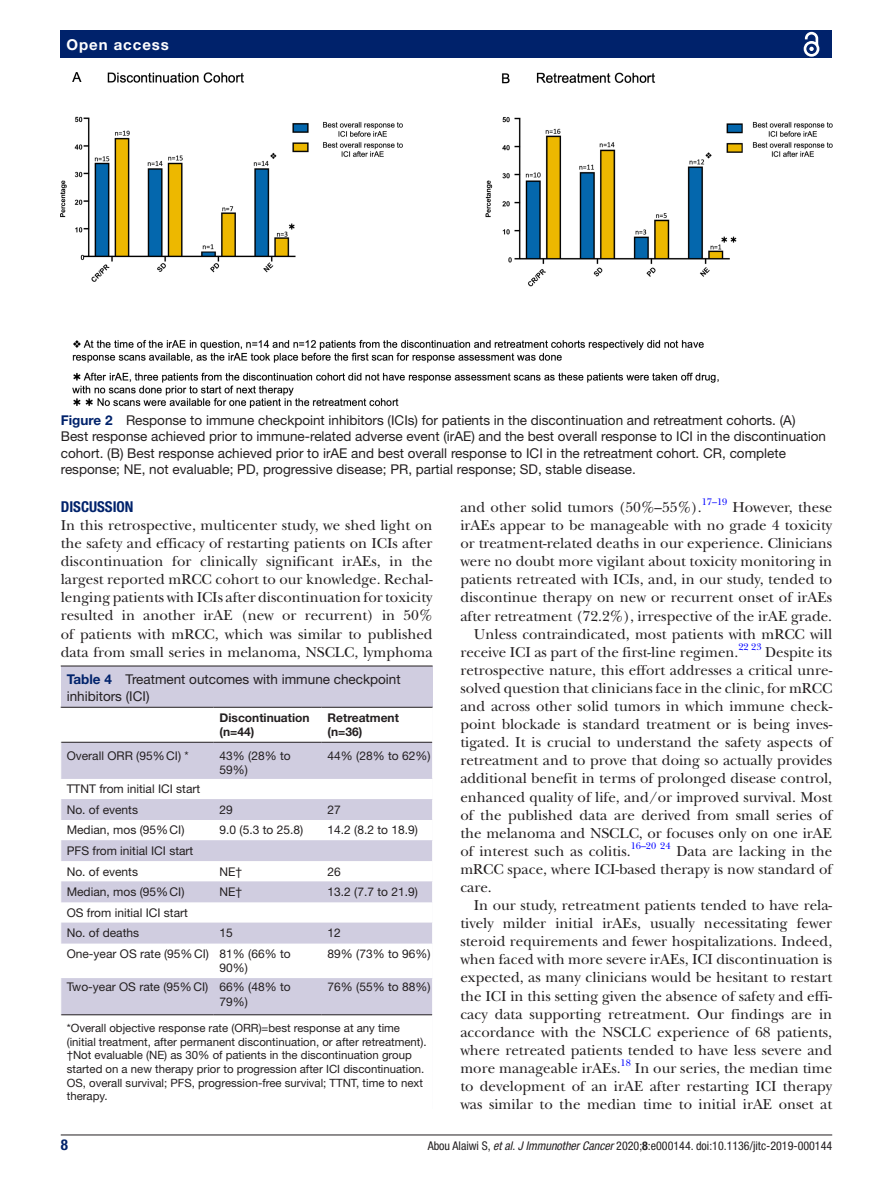
<style>
.page{position:relative;width:893px;height:1191px;background:#fff}
.page>*{position:absolute;margin:0;border:0;box-sizing:border-box;transform-origin:0 0}
.t1{font:15px/18.1px "New Baskerville";color:#231f20;text-align:justify}
.t2{font:700 condensed 15px "Helvetica Neue LT Std";color:#00226b}
.t3{font:700 15px "Helvetica Neue LT Std";letter-spacing:.065em;color:#fff}
.t4{font:13.5px/16.2px "Helvetica Neue LT Std";color:#231f20}
.t5{font:12px/14.4px "Helvetica Neue LT Std";color:#231f20}
.t6{font:condensed 12px "Helvetica Neue LT Std";color:#231f20}
.t7{font:700 12px/14.4px "Helvetica Neue LT Std";color:#231f20}
.t8{font:11.4px/13.6px "Helvetica Neue LT Std";color:#231f20}
.t9{font:9.9px "New Baskerville";color:#00f}
.s1{font-weight:700;color:#00226b}
.s2{font-style:italic}
.s3{font-weight:700}
</style>
<div class="page">
<hr style="left:61px;top:1134px;width:771px;height:1px;background:#231f20">
<div style="left:61px;top:31px;width:771px;height:27px;background:#00226b"></div>
<svg style="left:803px;top:31px;width:17px;height:26px"></svg>
<img style="left:61px;top:73px;width:771px;height:334px">
<div style="left:61px;top:666px;width:372px;height:443px;background:#d0cde0"></div>
<hr style="left:61px;top:665px;width:372px;height:1px;background:#231f20">
<div style="left:61px;top:708px;width:371px;height:401px;background:#fff"></div>
<svg style="left:61px;top:743px;width:371px;height:271px"></svg>
<hr style="left:61px;top:707px;width:153px;height:1px;background:#231f20">
<hr style="left:61px;top:742px;width:153px;height:1px;background:#231f20">
<hr style="left:214px;top:707px;width:108px;height:1px;background:#231f20">
<hr style="left:214px;top:742px;width:108px;height:1px;background:#231f20">
<hr style="left:322px;top:707px;width:111px;height:1px;background:#231f20">
<hr style="left:322px;top:742px;width:110px;height:1px;background:#231f20">
<hr style="left:214px;top:1014px;width:108px;height:1px;background:#231f20">
<hr style="left:322px;top:1014px;width:110px;height:1px;background:#231f20">
<hr style="left:61px;top:1014px;width:153px;height:1px;background:#231f20">
<hr style="left:432px;top:707px;width:1px;height:35px;background:#fff">
<hr style="left:432px;top:742px;width:1px;height:36px;background:#fff">
<svg style="left:432px;top:778px;width:1px;height:165px"></svg>
<hr style="left:432px;top:943px;width:1px;height:35px;background:#fff">
<hr style="left:432px;top:978px;width:1px;height:36px;background:#fff">
<hr style="left:432px;top:1014px;width:1px;height:95px;background:#fff">
<hr style="left:67px;top:1044px;width:366px;height:2px;background:#fff">
<hr style="left:67px;top:1072px;width:366px;height:1px;background:#fff">
<hr style="left:67px;top:1099px;width:366px;height:2px;background:#fff">
<p class="t3" style="left:66px;top:35px;width:104px">Open access</p>
<p class="t4" style="left:61px;top:412px;width:767px"><span class="s1">Figure 2</span> Response to immune checkpoint inhibitors (ICIs) for patients in the discontinuation and retreatment cohorts. (A)<br>Best response achieved prior to immune-related adverse event (irAE) and the best overall response to ICI in the discontinuation cohort. (B) Best response achieved prior to irAE and best overall response to ICI in the retreatment cohort. CR, complete response; NE, not evaluable; PD, progressive disease; PR, partial response; SD, stable disease.</p>
<p class="t2" style="left:61px;top:498px;width:74px">DISCUSSION</p>
<p class="t1" style="left:61px;top:517px;width:373px">In this retrospective, multicenter study, we shed light on the safety and efficacy of restarting patients on ICIs after discontinuation for clinically significant irAEs, in the largest reported mRCC cohort to our knowledge. Rechal&shy;lenging patients with ICIs after discontinuation for toxicity resulted in another irAE (new or recurrent) in 50% of patients with mRCC, which was similar to published data from small series in melanoma, NSCLC, lymphoma</p>
<p class="t4" style="left:67px;top:671px;width:335px"><span class="s1">Table 4</span> Treatment outcomes with immune checkpoint inhibitors (ICI)</p>
<p class="t7" style="left:220px;top:710px;width:91px">Discontinuation (n=44)</p>
<p class="t7" style="left:328px;top:710px;width:73px">Retreatment (n=36)</p>
<p class="t5" style="left:67px;top:748px;width:123px">Overall ORR (95%CI) *</p>
<p class="t5" style="left:220px;top:748px;width:73px">43% (28% to<br>59%)</p>
<p class="t5" style="left:328px;top:748px;width:104px">44% (28% to 62%)</p>
<p class="t5" style="left:67px;top:778px;width:135px;line-height:20.5px">TTNT from initial ICI start<br>No. of events</p>
<p class="t5" style="left:220px;top:802px;width:15px">29</p>
<p class="t5" style="left:328px;top:802px;width:15px">27</p>
<p class="t5" style="left:67px;top:823px;width:119px">Median, mos (95%CI)</p>
<p class="t5" style="left:220px;top:823px;width:85px">9.0 (5.3 to 25.8)</p>
<p class="t5" style="left:328px;top:823px;width:92px">14.2 (8.2 to 18.9)</p>
<p class="t5" style="left:67px;top:840px;width:128px;line-height:20.5px">PFS from initial ICI start<br>No. of events</p>
<p class="t5" style="left:220px;top:864px;width:24px">NE†</p>
<p class="t5" style="left:328px;top:864px;width:15px">26</p>
<p class="t5" style="left:67px;top:884px;width:119px">Median, mos (95%CI)</p>
<p class="t5" style="left:220px;top:884px;width:24px">NE†</p>
<p class="t5" style="left:328px;top:884px;width:92px">13.2 (7.7 to 21.9)</p>
<p class="t5" style="left:67px;top:902px;width:123px;line-height:20.5px">OS from initial ICI start<br>No. of deaths</p>
<p class="t5" style="left:220px;top:925px;width:15px">15</p>
<p class="t5" style="left:328px;top:925px;width:15px">12</p>
<p class="t5" style="left:220px;top:946px;width:73px;text-indent:-153px">One-year OS rate (95%CI) 81% (66% to<br>90%)</p>
<p class="t5" style="left:328px;top:946px;width:104px">89% (73% to 96%)</p>
<p class="t5" style="left:220px;top:979px;width:73px;text-indent:-153px">Two-year OS rate (95%CI) 66% (48% to<br>79%)</p>
<p class="t5" style="left:328px;top:979px;width:104px">76% (55% to 88%)</p>
<p class="t8" style="left:67px;top:1021px;width:361px">*Overall objective response rate (ORR)=best response at any time (initial treatment, after permanent discontinuation, or after retreatment). †Not evaluable (NE) as 30% of patients in the discontinuation group started on a new therapy prior to progression after ICI discontinuation.<br>OS, overall survival; PFS, progression-free survival; TTNT, time to next therapy.</p>
<p class="t1" style="left:460px;top:498px;width:373px">and other solid tumors (50%–55%).<sup>17–19</sup> However, these</p>
<p class="t1" style="left:460px;top:516px;width:373px">irAEs appear to be manageable with no grade 4 toxicity</p>
<p class="t1" style="left:460px;top:534px;width:373px">or treatment-related deaths in our experience. Clinicians</p>
<p class="t1" style="left:460px;top:552px;width:373px">were no doubt more vigilant about toxicity monitoring in</p>
<p class="t1" style="left:460px;top:570px;width:373px">patients retreated with ICIs, and, in our study, tended to</p>
<p class="t1" style="left:460px;top:588px;width:373px">discontinue therapy on new or recurrent onset of irAEs</p>
<p class="t1" style="left:460px;top:606px;width:373px">after retreatment (72.2%), irrespective of the irAE grade.</p>
<p class="t1" style="left:474px;top:625px;width:360px">Unless contraindicated, most patients with mRCC will</p>
<p class="t1" style="left:460px;top:643px;width:280px">receive ICI as part of the first-line regimen.</p>
<p class="t9" style="left:738px;top:641px;width:25px">22 23</p>
<p class="t1" style="left:460px;top:643px;width:373px;text-indent:305px">Despite its retrospective nature, this effort addresses a critical unre&shy;solved question that clinicians face in the clinic, for mRCC and across other solid tumors in which immune check&shy;point blockade is standard treatment or is being inves&shy;tigated. It is crucial to understand the safety aspects of retreatment and to prove that doing so actually provides additional benefit in terms of prolonged disease control, enhanced quality of life, and/or improved survival. Most of the published data are derived from small series of the melanoma and NSCLC, or focuses only on one irAE of interest such as colitis.</p>
<p class="t9" style="left:631px;top:840px;width:41px">16–20 24</p>
<p class="t1" style="left:460px;top:842px;width:373px;text-indent:216px">Data are lacking in the mRCC space, where ICI-based therapy is now standard of care.</p>
<p class="t1" style="left:460px;top:896px;width:373px;text-indent:14px">In our study, retreatment patients tended to have rela&shy;tively milder initial irAEs, usually necessitating fewer steroid requirements and fewer hospitalizations. Indeed, when faced with more severe irAEs, ICI discontinuation is expected, as many clinicians would be hesitant to restart the ICI in this setting given the absence of safety and effi&shy;cacy data supporting retreatment. Our findings are in accordance with the NSCLC experience of 68 patients, where retreated patients tended to have less severe and more manageable irAEs.</p>
<p class="t9" style="left:621px;top:1057px;width:12px">18</p>
<p class="t1" style="left:460px;top:1059px;width:373px;text-indent:175px">In our series, the median time to development of an irAE after restarting ICI therapy was similar to the median time to initial irAE onset at</p>
<p class="t2" style="left:61px;top:1135px;width:9px">8</p>
<p class="t6" style="left:428px;top:1138px;width:406px">Abou Alaiwi S, <span class="s2">et al</span>. <span class="s2">J Immunother Cancer</span> 2020;<span class="s3">8</span>:e000144. doi:10.1136/jitc-2019-000144</p>
</div>
